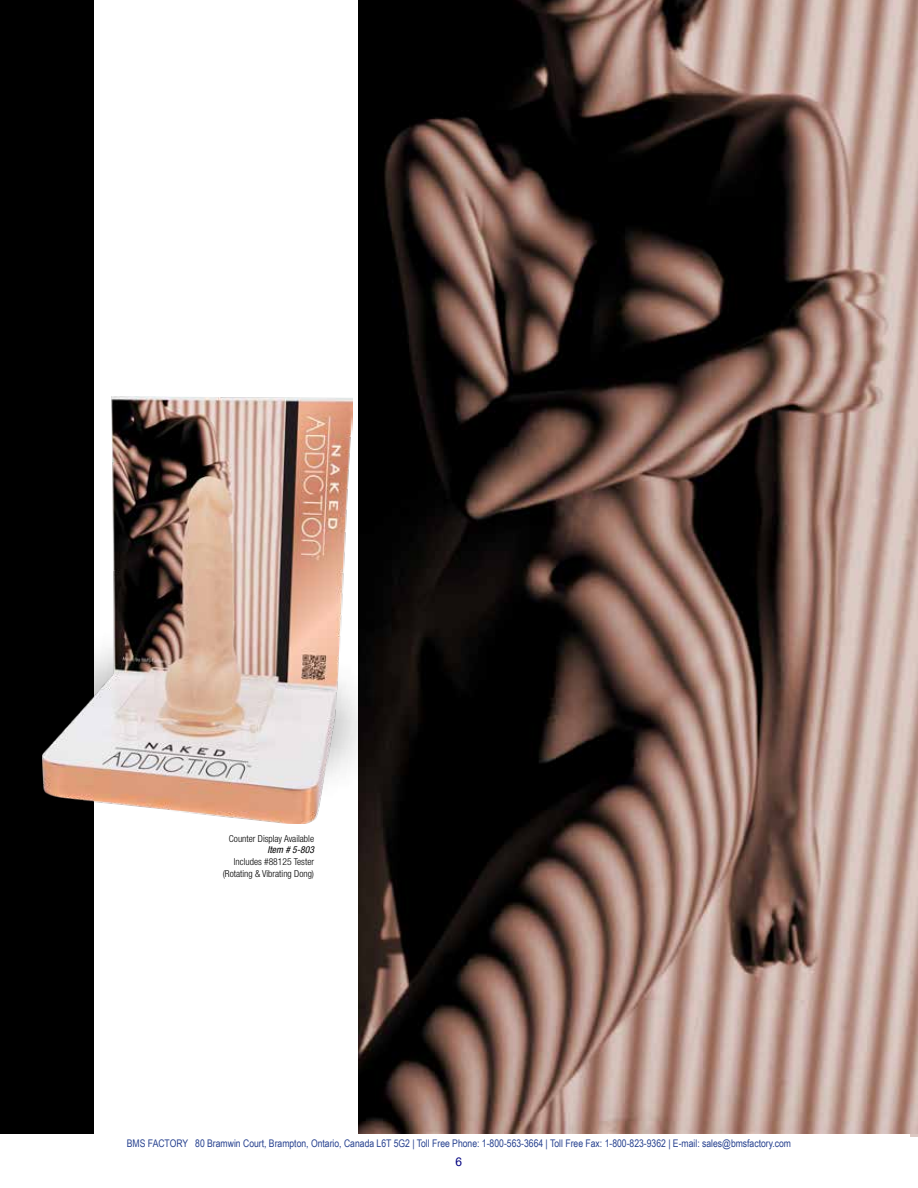
<style>
.page{position:relative;width:918px;height:1188px;background:#fff}
.page>*{position:absolute;margin:0;border:0;box-sizing:border-box;transform-origin:0 0}
.t1{font:12px "Arial";color:#000080}
.t2{font:10.5px "Arial Narrow";color:#25408f}
.t3{font:300 condensed 9.6px/11.7px "Helvetica Neue LT Std";color:#000;text-align:right}
.t4{font:italic condensed 9.6px "Helvetica Neue LT Std";color:#000}
</style>
<div class="page">
<div style="left:0;top:0;width:343px;height:1134px;background:#000"></div>
<img style="left:358px;top:0;width:560px;height:1134px">
<div style="left:94px;top:0;width:263px;height:1134px;background:#fff"></div>
<img style="left:280px;top:597px;width:119px;height:238px">
<img style="left:42px;top:396px;width:310px;height:427px">
<p class="t3" style="left:229px;top:832px;width:87px">Counter Display Available</p>
<p class="t4" style="left:267px;top:844px;width:48px">Item # 5-803</p>
<p class="t3" style="left:223px;top:856px;width:93px">Includes #88125 Tester (Rotating &amp; Vibrating Dong)</p>
<p class="t2" style="left:127px;top:1138px;width:666px">BMS FACTORY 80 Bramwin Court, Brampton, Ontario, Canada L6T 5G2 | Toll Free Phone: 1-800-563-3664 | Toll Free Fax: 1-800-823-9362 | E-mail: sales@bmsfactory.com</p>
<p class="t1" style="left:456px;top:1154px;width:8px">6</p>
</div>
